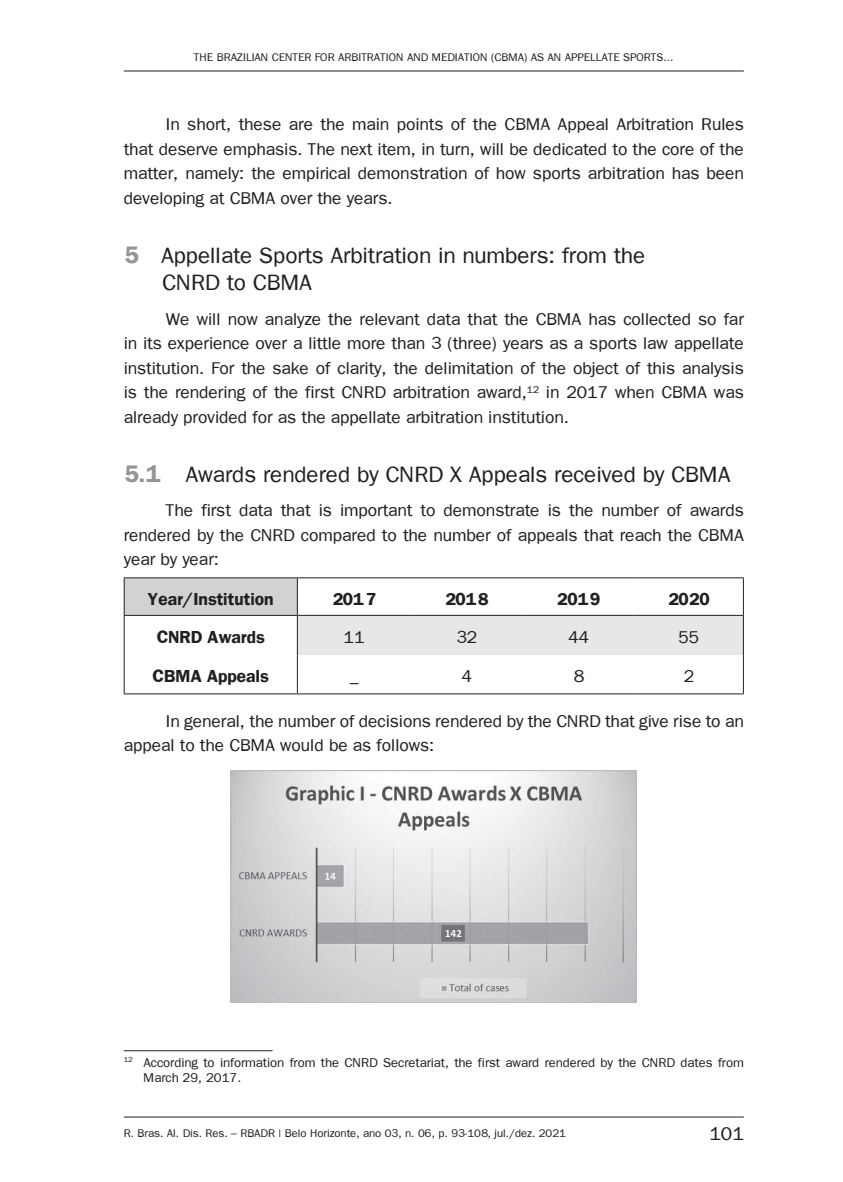
<style>
.page{position:relative;width:843px;height:1182px;background:#fff}
.page>*{position:absolute;margin:0;border:0;box-sizing:border-box;transform-origin:0 0}
.t1{font:22.75px/27.3px "Frankfurt";color:#231f20}
.t2{font:19.25px "Frankfurt";color:#231f20}
.t3{font:17.5px/24.5px "Frankfurt";color:#231f20;text-align:justify}
.t4{font:700 17.5px "Frankfurt";color:#231f20}
.t5{font:13.12px/15.8px "Frankfurt";color:#231f20}
.t6{font:11.38px "Frankfurt";color:#231f20}
.s1{font-weight:700;font-size:24.5px;color:#939598}
</style>
<div class="page">
<hr style="left:124px;top:1116px;width:620px;height:1px;background:#231f20">
<hr style="left:124px;top:71px;width:620px;height:1px;background:#231f20">
<svg style="left:125px;top:578px;width:618px;height:115px"></svg>
<div style="left:298px;top:616px;width:445px;height:39px;background:#e6e7e9"></div>
<hr style="left:297px;top:578px;width:1px;height:37px;background:#231f20">
<hr style="left:124px;top:616px;width:1px;height:39px;background:#231f20">
<hr style="left:124px;top:655px;width:1px;height:38px;background:#231f20">
<hr style="left:124px;top:693px;width:173px;height:1px;background:#231f20">
<hr style="left:124px;top:577px;width:173px;height:1px;background:#231f20">
<hr style="left:124px;top:578px;width:1px;height:37px;background:#231f20">
<hr style="left:297px;top:577px;width:114px;height:1px;background:#231f20">
<hr style="left:411px;top:577px;width:112px;height:1px;background:#231f20">
<hr style="left:523px;top:577px;width:112px;height:1px;background:#231f20">
<hr style="left:635px;top:577px;width:109px;height:1px;background:#231f20">
<hr style="left:743px;top:578px;width:1px;height:37px;background:#231f20">
<hr style="left:124px;top:615px;width:173px;height:1px;background:#231f20">
<hr style="left:297px;top:615px;width:114px;height:1px;background:#231f20">
<hr style="left:297px;top:616px;width:1px;height:39px;background:#231f20">
<hr style="left:411px;top:615px;width:112px;height:1px;background:#231f20">
<hr style="left:523px;top:615px;width:112px;height:1px;background:#231f20">
<hr style="left:635px;top:615px;width:109px;height:1px;background:#231f20">
<hr style="left:743px;top:616px;width:1px;height:39px;background:#231f20">
<hr style="left:297px;top:655px;width:1px;height:38px;background:#231f20">
<hr style="left:743px;top:655px;width:1px;height:38px;background:#231f20">
<hr style="left:297px;top:693px;width:114px;height:1px;background:#231f20">
<hr style="left:411px;top:693px;width:112px;height:1px;background:#231f20">
<hr style="left:523px;top:693px;width:112px;height:1px;background:#231f20">
<hr style="left:635px;top:693px;width:109px;height:1px;background:#231f20">
<img style="left:231px;top:770px;width:406px;height:232px">
<hr style="left:124px;top:1050px;width:149px;height:1px;background:#231f20">
<p class="t6" style="left:194px;top:51px;width:481px">THE BRAZILIAN CENTER FOR ARBITRATION AND MEDIATION (CBMA) AS AN APPELLATE SPORTS...</p>
<p class="t3" style="left:124px;top:112px;width:622px;text-indent:42px">In short, these are the main points of the CBMA Appeal Arbitration Rules that deserve emphasis. The next item, in turn, will be dedicated to the core of the matter, namely: the empirical demonstration of how sports arbitration has been developing at CBMA over the years.</p>
<h1 class="t1" style="left:162px;top:241px;width:484px;text-indent:-38px"><span class="s1">5</span> Appellate Sports Arbitration in numbers: from the<br>CNRD to CBMA</h1>
<p class="t3" style="left:124px;top:306px;width:622px;text-indent:42px">We will now analyze the relevant data that the CBMA has collected so far in its experience over a little more than 3 (three) years as a sports law appellate institution. For the sake of clarity, the delimitation of the object of this analysis is the rendering of the first CNRD arbitration award,<sup>12</sup> in 2017 when CBMA was already provided for as the appellate arbitration institution.</p>
<h1 class="t1" style="left:124px;top:460px;width:608px"><span class="s1">5.1</span> Awards rendered by CNRD X Appeals received by CBMA</h1>
<p class="t3" style="left:124px;top:498px;width:622px;text-indent:42px">The first data that is important to demonstrate is the number of awards rendered by the CNRD compared to the number of appeals that reach the CBMA year by year:</p>
<p class="t4" style="left:148px;top:588px;width:127px">Year/Institution</p>
<p class="t4" style="left:332px;top:588px;width:45px">2017</p>
<p class="t4" style="left:445px;top:588px;width:45px">2018</p>
<p class="t4" style="left:557px;top:588px;width:45px">2019</p>
<p class="t4" style="left:668px;top:588px;width:43px">2020</p>
<p class="t4" style="left:157px;top:627px;width:110px">CNRD Awards</p>
<p class="t3" style="left:344px;top:624px;width:22px">11</p>
<p class="t3" style="left:456px;top:624px;width:22px">32</p>
<p class="t3" style="left:568px;top:624px;width:22px">44</p>
<p class="t3" style="left:678px;top:624px;width:22px">55</p>
<p class="t4" style="left:153px;top:666px;width:118px">CBMA Appeals</p>
<p class="t3" style="left:350px;top:664px;width:10px">_</p>
<p class="t3" style="left:462px;top:664px;width:12px">4</p>
<p class="t3" style="left:573px;top:664px;width:12px">8</p>
<p class="t3" style="left:684px;top:664px;width:12px">2</p>
<p class="t3" style="left:124px;top:708px;width:622px;text-indent:42px">In general, the number of decisions rendered by the CNRD that give rise to an appeal to the CBMA would be as follows:</p>
<p class="t5" style="left:144px;top:1054px;width:602px;text-indent:-20px"><sup>12</sup> According to information from the CNRD Secretariat, the first award rendered by the CNRD dates from<br>March 29, 2017.</p>
<p class="t6" style="left:124px;top:1127px;width:444px">R. Bras. Al. Dis. Res. – RBADR | Belo Horizonte, ano 03, n. 06, p. 93-108, jul./dez. 2021</p>
<p class="t2" style="left:709px;top:1122px;width:36px">101</p>
</div>
